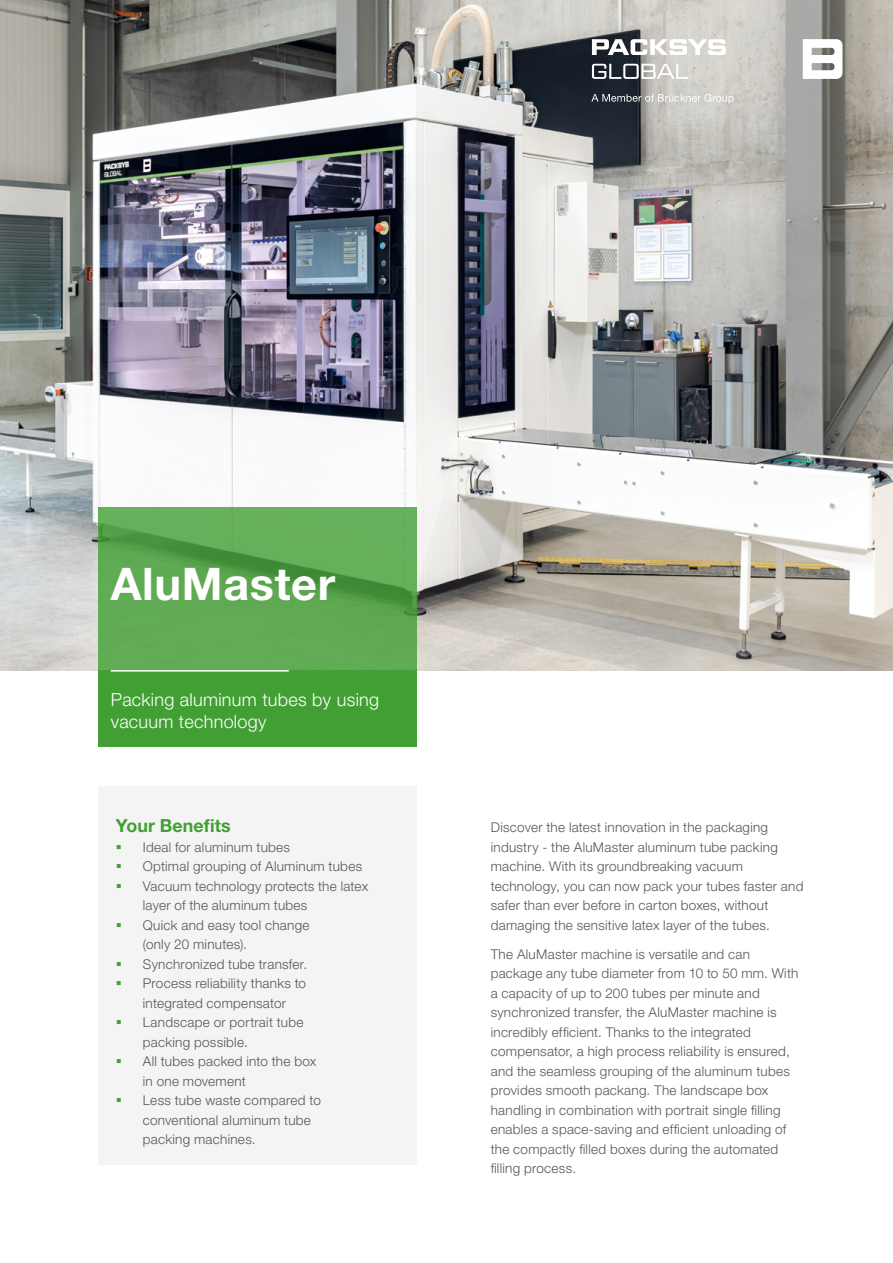
<style>
.page{position:relative;width:893px;height:1263px;background:#fff}
.page>*{position:absolute;margin:0;border:0;box-sizing:border-box;transform-origin:0 0}
.t1{font:700 45px "Helvetica Neue LT Std";letter-spacing:.015em;color:#fff}
.t2{font:300 18px/22.5px "Helvetica Neue LT Std";letter-spacing:.015em;color:#fff}
.t3{font:700 18px "Helvetica Neue LT Pro";letter-spacing:.01em;color:#419f33}
.t4{font:300 13.5px/19.5px "Helvetica Neue LT Pro";letter-spacing:.02em;color:#565655}
</style>
<div class="page">
<img style="left:0;top:0;width:893px;height:670px">
<svg style="left:98px;top:507px;width:318px;height:163px;background:#5ea952"></svg>
<div style="left:98px;top:786px;width:318px;height:379px;background:#f4f4f4"></div>
<div style="left:98px;top:670px;width:318px;height:77px;background:#419f33"></div>
<hr style="left:111px;top:670px;width:178px;height:1px;background:#fff">
<svg style="left:592px;top:64px;width:96px;height:15px"></svg>
<svg style="left:803px;top:39px;width:39px;height:40px"></svg>
<svg style="left:591px;top:94px;width:143px;height:10px"></svg>
<svg style="left:592px;top:39px;width:134px;height:16px"></svg>
<h1 class="t1" style="left:111px;top:556px;width:226px">AluMaster</h1>
<h2 class="t2" style="left:111px;top:687px;width:270px">Packing aluminum tubes by using vacuum technology</h2>
<h2 class="t3" style="left:116px;top:814px;width:116px">Your Benefits</h2>
<p class="t4" style="left:143px;top:837px;width:227px">Ideal for aluminum tubes<br>Optimal grouping of Aluminum tubes<br>Vacuum technology protects the latex layer of the aluminum tubes<br>Quick and easy tool change<br>(only 20 minutes).<br>Synchronized tube transfer.<br>Process reliability thanks to integrated compensator<br>Landscape or portrait tube<br>packing possible.<br>All tubes packed into the box<br>in one movement<br>Less tube waste compared to conventional aluminum tube<br>packing machines.</p>
<p class="t4" style="left:491px;top:817px;width:314px">Discover the latest innovation in the packaging industry - the AluMaster aluminum tube packing machine. With its groundbreaking vacuum technology, you can now pack your tubes faster and safer than ever before in carton boxes, without damaging the sensitive latex layer of the tubes.</p>
<p class="t4" style="left:491px;top:944px;width:309px">The AluMaster machine is versatile and can package any tube diameter from 10 to 50 mm. With a capacity of up to 200 tubes per minute and synchronized transfer, the AluMaster machine is incredibly efficient. Thanks to the integrated compensator, a high process reliability is ensured, and the seamless grouping of the aluminum tubes provides smooth packang. The landscape box handling in combination with portrait single filling enables a space-saving and efficient unloading of the compactly filled boxes during the automated filling process.</p>
</div>
